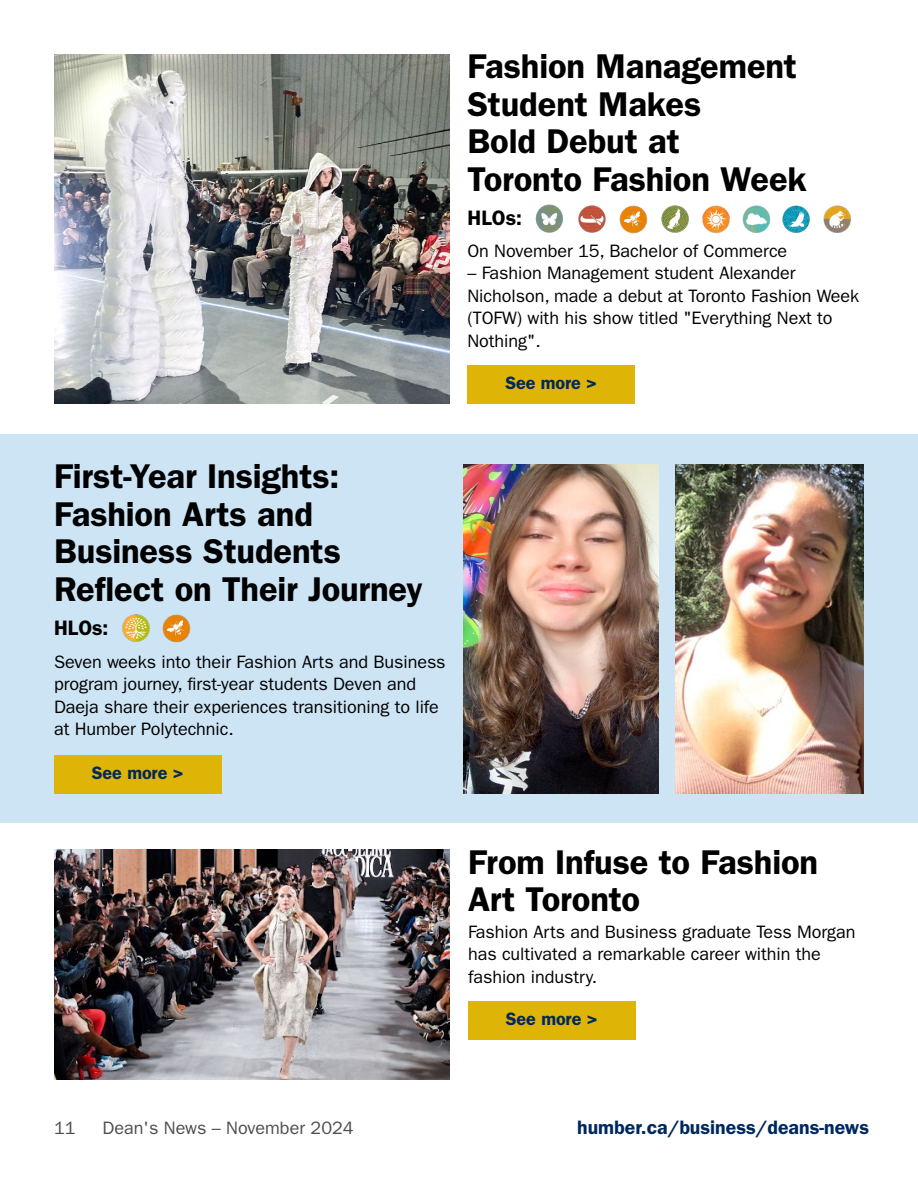
<style>
.page{position:relative;width:918px;height:1188px;background:#fff}
.page>*{position:absolute;margin:0;border:0;box-sizing:border-box;transform-origin:0 0}
.subheading_-_h2{font:600 34.5px/37.5px "ITC Franklin Gothic Std";letter-spacing:-.005em;color:#000}
.HLOs_-_H2{font:600 21px "ITC Franklin Gothic Std";letter-spacing:.005em;color:#000}
.t1{font:600 19.5px "ITC Franklin Gothic Std";color:#00285e}
.body_-_p{font:18px/22.5px "ITC Franklin Gothic Std";letter-spacing:-.005em;color:#000}
.t2{font:18px "ITC Franklin Gothic Std";color:#4d4d4f}
.see_more_links_-_p{font:600 18px "ITC Franklin Gothic Std";letter-spacing:-.005em;color:#00285e}
</style>
<div class="page">
<div style="left:0;top:435px;width:918px;height:388px;background:#cde4f5"></div>
<img style="left:54px;top:55px;width:396px;height:348px">
<img style="left:535px;top:204px;width:28px;height:29px">
<img style="left:578px;top:205px;width:28px;height:28px">
<img style="left:620px;top:205px;width:28px;height:28px">
<img style="left:661px;top:205px;width:28px;height:28px">
<img style="left:702px;top:205px;width:28px;height:28px">
<img style="left:743px;top:205px;width:28px;height:28px">
<img style="left:782px;top:205px;width:28px;height:28px">
<img style="left:823px;top:205px;width:28px;height:28px">
<div style="left:467px;top:365px;width:168px;height:38px;background:#deb407"></div>
<img style="left:675px;top:464px;width:189px;height:329px">
<img style="left:464px;top:464px;width:194px;height:329px">
<img style="left:122px;top:614px;width:28px;height:28px">
<img style="left:163px;top:614px;width:28px;height:29px">
<div style="left:54px;top:755px;width:167px;height:38px;background:#deb407"></div>
<img style="left:54px;top:850px;width:396px;height:230px">
<div style="left:468px;top:1001px;width:167px;height:39px;background:#deb407"></div>
<h2 class="subheading_-_h2" style="left:467px;top:48px;width:341px">Fashion Management<br>Student Makes<br>Bold Debut at<br>Toronto Fashion Week</h2>
<p class="HLOs_-_H2" style="left:467px;top:206px;width:56px">HLOs:</p>
<p class="body_-_p" style="left:467px;top:239px;width:321px">On November 15, Bachelor of Commerce</p>
<p class="body_-_p" style="left:467px;top:262px;width:393px">– Fashion Management student Alexander Nicholson, made a debut at Toronto Fashion Week (TOFW) with his show titled "Everything Next to Nothing".</p>
<p class="see_more_links_-_p" style="left:505px;top:372px;width:93px">See more &gt;</p>
<h2 class="subheading_-_h2" style="left:54px;top:458px;width:370px">First-Year Insights:<br>Fashion Arts and<br>Business Students<br>Reflect on Their Journey</h2>
<p class="HLOs_-_H2" style="left:54px;top:616px;width:56px">HLOs:</p>
<p class="body_-_p" style="left:54px;top:650px;width:393px">Seven weeks into their Fashion Arts and Business program journey, first-year students Deven and Daeja share their experiences transitioning to life at Humber Polytechnic.</p>
<p class="see_more_links_-_p" style="left:92px;top:762px;width:93px">See more &gt;</p>
<h2 class="subheading_-_h2" style="left:468px;top:843px;width:352px">From Infuse to Fashion<br>Art Toronto</h2>
<p class="body_-_p" style="left:468px;top:920px;width:389px">Fashion Arts and Business graduate Tess Morgan has cultivated a remarkable career within the fashion industry.</p>
<p class="see_more_links_-_p" style="left:506px;top:1008px;width:93px">See more &gt;</p>
<p class="t2" style="left:54px;top:1117px;width:23px">11</p>
<p class="t2" style="left:103px;top:1117px;width:253px">Dean's News – November 2024</p>
<p class="t1" style="left:577px;top:1116px;width:293px">humber.ca/business/deans-news</p>
</div>
